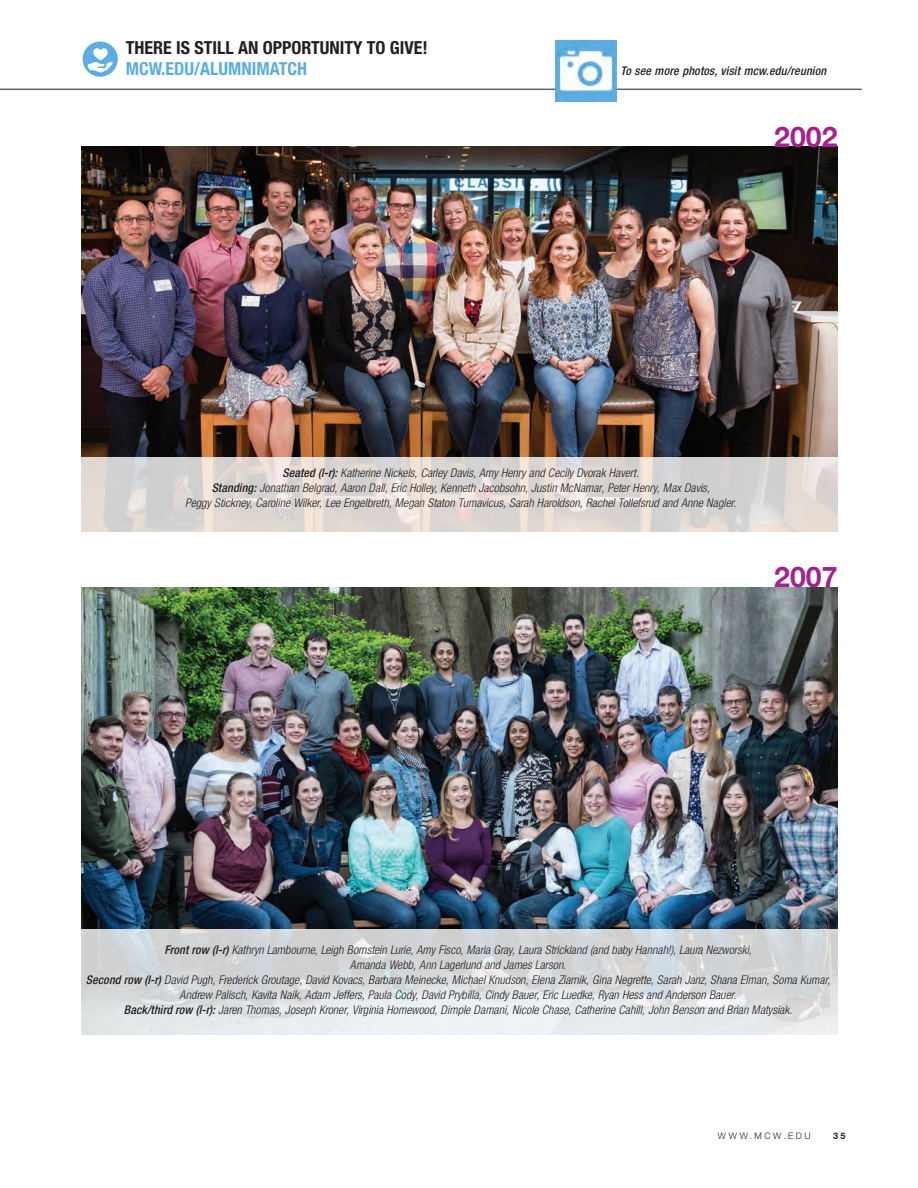
<style>
.page{position:relative;width:918px;height:1188px;background:#fff}
.page>*{position:absolute;margin:0;border:0;box-sizing:border-box;transform-origin:0 0}
.t1{font:700 28.5px "Helvetica Neue LT Std";color:#a2238e}
.t2{font:700 condensed 18px "Helvetica Neue LT Std";color:#231f20}
.t3{font:700 condensed 18px "Helvetica Neue LT Std";color:#5daee0}
.t4{font:italic 300 condensed 12px/15px "Helvetica Neue LT Std";letter-spacing:.005em;color:#231f20;text-align:center}
.t5{font:italic 500 condensed 12px "Helvetica Neue LT Std";letter-spacing:.015em;color:#231f20}
.t6{font:300 9px "Helvetica Neue LT Std";letter-spacing:.275em;color:#231f20}
.t7{font:700 9px "Helvetica Neue LT Std";color:#231f20}
.s1{font-weight:500}
</style>
<div class="page">
<img style="left:81px;top:146px;width:757px;height:311px">
<img style="left:81px;top:588px;width:757px;height:341px">
<hr style="left:0;top:89px;width:862px;height:1px;background:#0b213b">
<svg style="left:616px;top:55px;width:1px;height:27px"></svg>
<img style="left:555px;top:40px;width:61px;height:61px">
<div style="left:83px;top:42px;width:35px;height:35px;background:#5daee0;border-radius:50%"></div>
<svg style="left:88px;top:48px;width:26px;height:25px"></svg>
<svg style="left:81px;top:457px;width:757px;height:75px;background:#ddd7d4"></svg>
<svg style="left:81px;top:929px;width:757px;height:106px;background:#dadddf"></svg>
<h2 class="t2" style="left:126px;top:37px;width:303px">THERE IS STILL AN OPPORTUNITY TO GIVE!</h2>
<h2 class="t3" style="left:126px;top:58px;width:183px">MCW.EDU/ALUMNIMATCH</h2>
<p class="t5" style="left:621px;top:63px;width:207px">To see more photos, visit mcw.edu/reunion</p>
<h1 class="t1" style="left:774px;top:119px;width:65px">2002</h1>
<p class="t4" style="left:185px;top:465px;width:553px"><span class="s1">Seated (l-r):</span> Katherine Nickels, Carley Davis, Amy Henry and Cecily Dvorak Havert.<br><span class="s1">Standing:</span> Jonathan Belgrad, Aaron Dall, Eric Holley, Kenneth Jacobsohn, Justin McNamar, Peter Henry, Max Davis,<br>Peggy Stickney, Caroline Wilker, Lee Engelbreth, Megan Staton Tumavicus, Sarah Haroldson, Rachel Tollefsrud and Anne Nagler.</p>
<h1 class="t1" style="left:774px;top:560px;width:65px">2007</h1>
<p class="t4" style="left:86px;top:942px;width:746px"><span class="s1">Front row (l-r)</span> Kathryn Lambourne, Leigh Bornstein Lurie, Amy Fisco, Maria Gray, Laura Strickland (and baby Hannah!), Laura Nezworski,<br>Amanda Webb, Ann Lagerlund and James Larson.<br><span class="s1">Second row (l-r)</span> David Pugh, Frederick Groutage, David Kovacs, Barbara Meinecke, Michael Knudson, Elena Ziarnik, Gina Negrette, Sarah Janz, Shana Elman, Soma Kumar, Andrew Palisch, Kavita Naik, Adam Jeffers, Paula Cody, David Prybilla, Cindy Bauer, Eric Luedke, Ryan Hess and Anderson Bauer.<br><span class="s1">Back/third row (l-r):</span> Jaren Thomas, Joseph Kroner, Virginia Homewood, Dimple Damani, Nicole Chase, Catherine Cahill, John Benson and Brian Matysiak.</p>
<p class="t6" style="left:718px;top:1130px;width:94px">WWW.MCW.EDU</p>
<p class="t7" style="left:833px;top:1130px;width:14px">3 5</p>
</div>
